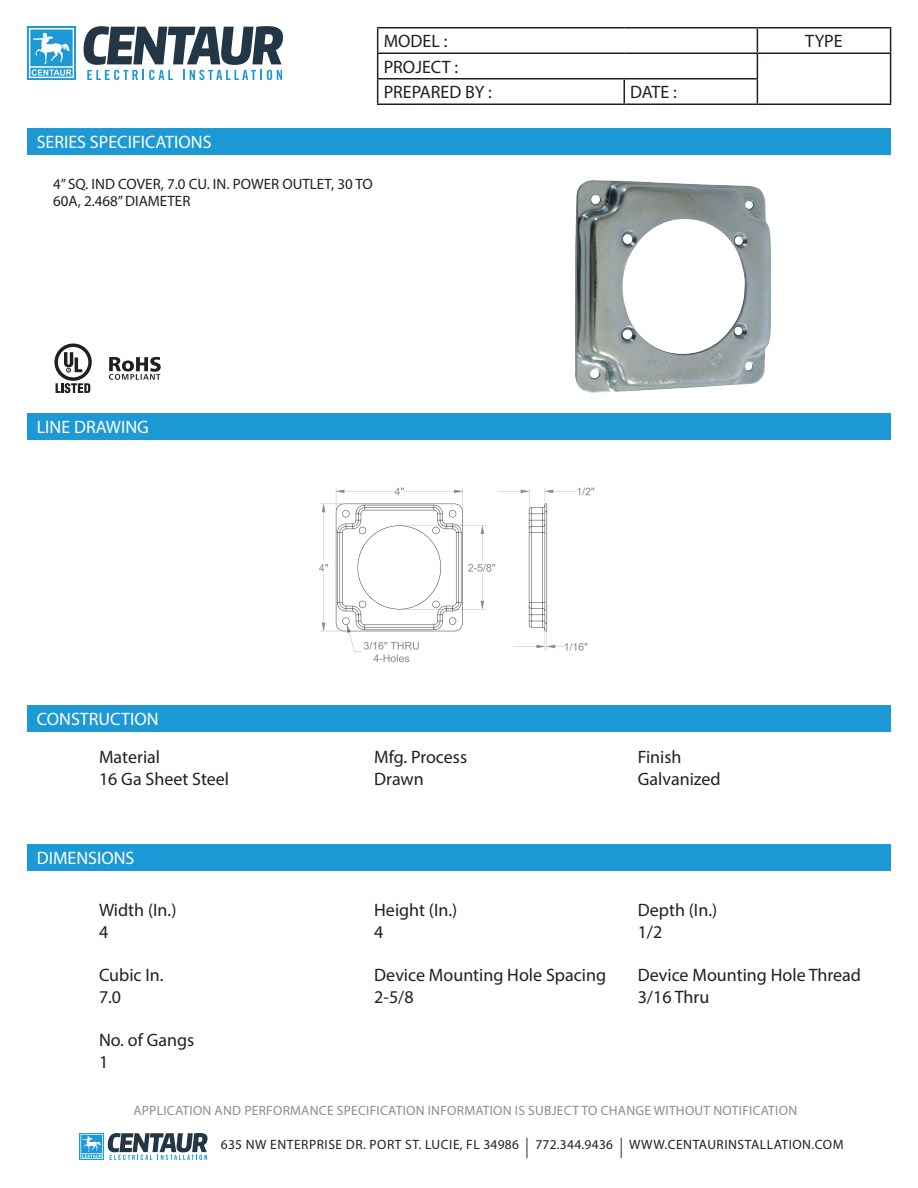
<style>
.page{position:relative;width:918px;height:1188px;background:#fff}
.page>*{position:absolute;margin:0;border:0;box-sizing:border-box;transform-origin:0 0}
.t1{font:18px/21.6px "Myriad Pro";color:#231f20}
.t2{font:18px "Myriad Pro";color:#fff}
.t3{font:15px/16.5px "Myriad Pro";color:#231f20}
.t4{font:13.5px "Myriad Pro";letter-spacing:.02em;color:#8b8c8e}
.t5{font:13.5px "Myriad Pro";letter-spacing:.04em;color:#231f20}
.s1{font-size:20.25px}
</style>
<div class="page">
<svg style="left:80px;top:1133px;width:128px;height:27px"></svg>
<hr style="left:377px;top:27px;width:247px;height:1px;background:#231f20">
<hr style="left:624px;top:27px;width:133px;height:1px;background:#231f20">
<hr style="left:757px;top:27px;width:134px;height:1px;background:#231f20">
<hr style="left:377px;top:52px;width:247px;height:2px;background:#231f20">
<hr style="left:624px;top:52px;width:133px;height:2px;background:#231f20">
<hr style="left:757px;top:52px;width:134px;height:2px;background:#231f20">
<hr style="left:377px;top:78px;width:247px;height:2px;background:#231f20">
<svg style="left:377px;top:28px;width:1px;height:76px"></svg>
<hr style="left:624px;top:78px;width:134px;height:2px;background:#231f20">
<hr style="left:623px;top:80px;width:2px;height:24px;background:#231f20">
<svg style="left:757px;top:28px;width:1px;height:76px"></svg>
<svg style="left:890px;top:28px;width:1px;height:76px"></svg>
<hr style="left:377px;top:104px;width:247px;height:1px;background:#231f20">
<hr style="left:624px;top:104px;width:133px;height:1px;background:#231f20">
<hr style="left:757px;top:104px;width:134px;height:1px;background:#231f20">
<div style="left:27px;top:129px;width:864px;height:26px;background:#1d99d6"></div>
<div style="left:27px;top:414px;width:864px;height:26px;background:#1d99d6"></div>
<div style="left:27px;top:705px;width:864px;height:27px;background:#1d99d6"></div>
<div style="left:27px;top:26px;width:49px;height:54px;background:linear-gradient(to right,#32a2d9,#32a2d9)"></div>
<svg style="left:29px;top:28px;width:45px;height:50px"></svg>
<svg style="left:83px;top:26px;width:200px;height:54px"></svg>
<svg style="left:54px;top:344px;width:38px;height:49px"></svg>
<img style="left:575px;top:180px;width:196px;height:213px">
<svg style="left:109px;top:357px;width:52px;height:23px"></svg>
<img style="left:319px;top:487px;width:276px;height:176px">
<div style="left:27px;top:844px;width:864px;height:27px;background:#1d99d6"></div>
<p class="t1" style="left:384px;top:30px;width:65px">MODEL :</p>
<p class="t1" style="left:805px;top:30px;width:39px">TYPE</p>
<p class="t1" style="left:384px;top:54px;width:110px;line-height:25.5px">PROJECT :<br>PREPARED BY :</p>
<p class="t1" style="left:630px;top:81px;width:48px">DATE :</p>
<p class="t2" style="left:37px;top:131px;width:176px">SERIES SPECIFICATIONS</p>
<p class="t3" style="left:53px;top:176px;width:321px">4” SQ. IND COVER, 7.0 CU. IN. POWER OUTLET, 30 TO<br>60A, 2.468” DIAMETER</p>
<p class="t2" style="left:37px;top:416px;width:114px">LINE DRAWING</p>
<p class="t2" style="left:37px;top:708px;width:123px">CONSTRUCTION</p>
<p class="t1" style="left:99px;top:746px;width:132px">Material<br>16 Ga Sheet Steel</p>
<p class="t1" style="left:374px;top:746px;width:94px">Mfg. Process<br>Drawn</p>
<p class="t1" style="left:638px;top:746px;width:84px">Finish<br>Galvanized</p>
<p class="t2" style="left:37px;top:847px;width:99px">DIMENSIONS</p>
<p class="t1" style="left:99px;top:899px;width:79px">Width (In.)<br>4</p>
<p class="t1" style="left:99px;top:964px;width:66px">Cubic In.<br>7.0</p>
<p class="t1" style="left:99px;top:1029px;width:97px">No. of Gangs<br>1</p>
<p class="t1" style="left:374px;top:899px;width:85px">Height (In.)<br>4</p>
<p class="t1" style="left:374px;top:964px;width:233px">Device Mounting Hole Spacing<br>2-5/8</p>
<p class="t1" style="left:638px;top:899px;width:81px">Depth (In.)<br>1/2</p>
<p class="t1" style="left:638px;top:964px;width:225px">Device Mounting Hole Thread<br>3/16 Thru</p>
<p class="t4" style="left:133px;top:1102px;width:665px">APPLICATION AND PERFORMANCE SPECIFICATION INFORMATION IS SUBJECT TO CHANGE WITHOUT NOTIFICATION</p>
<p class="t5" style="left:221px;top:1136px;width:624px">635 NW ENTERPRISE DR. PORT ST. LUCIE, FL 34986 <span class="s1">|</span> 772.344.9436 <span class="s1">|</span> WWW.CENTAURINSTALLATION.COM</p>
</div>
